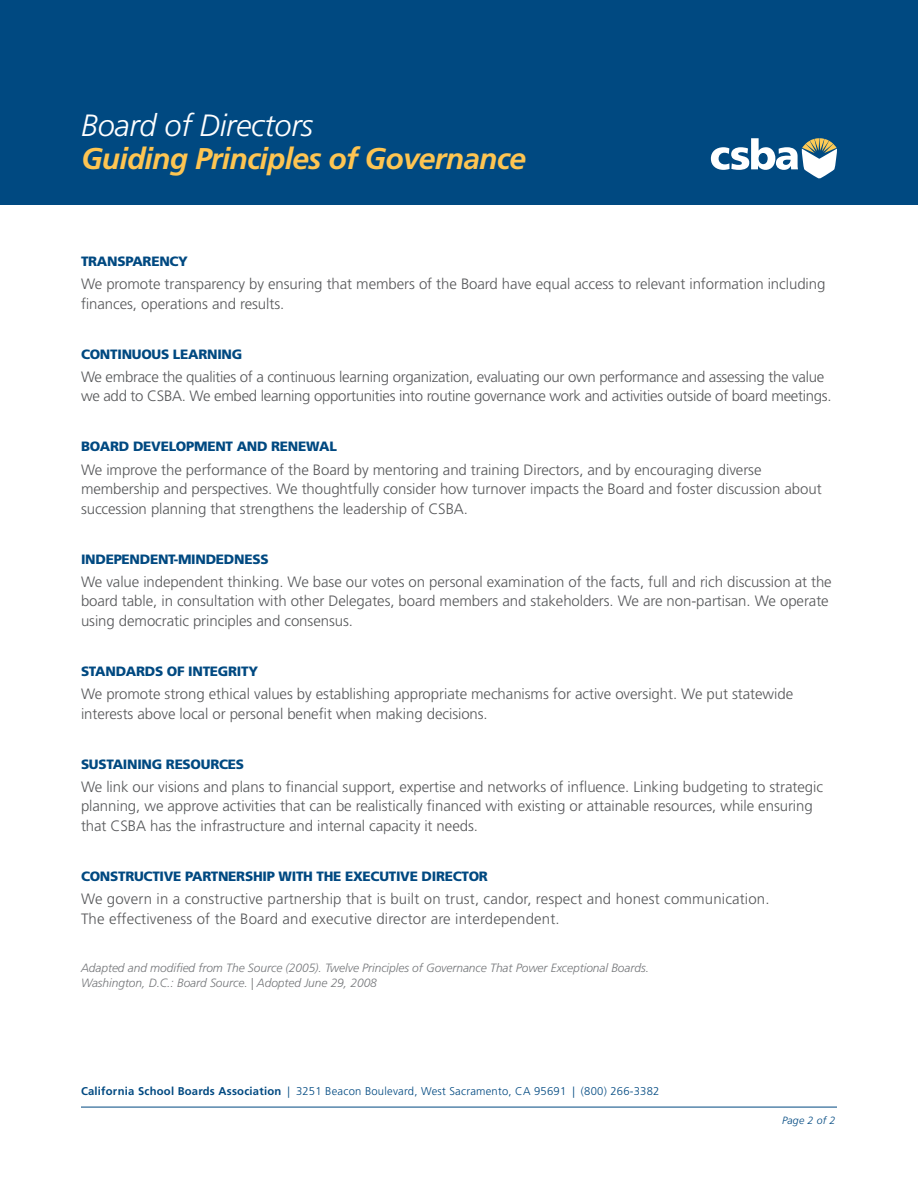
<style>
.page{position:relative;width:918px;height:1188px;background:#fff}
.page>*{position:absolute;margin:0;border:0;box-sizing:border-box;transform-origin:0 0}
.t1{font:italic 300 30.75px "Frutiger LT Std";letter-spacing:-.01em;color:#fff}
.t2{font:italic 700 30px "Frutiger LT Std";letter-spacing:-.025em;color:#fec552}
.Body_copy{font:300 15px/19.5px "Frutiger LT Std";letter-spacing:-.005em;color:#57585a}
.Subhead{font:900 13.5px "Frutiger LT Std";letter-spacing:-.02em;color:#004981}
.Body_copy-2{font:italic 300 12px/15px "Frutiger LT Std";letter-spacing:-.005em;color:#76787b}
.t3{font:300 11.25px "Frutiger LT Std";letter-spacing:.02em;color:#004981}
.t4{font:italic 300 10.5px "Frutiger LT Std";letter-spacing:.02em;color:#004981}
.s1{font-weight:700}
</style>
<div class="page">
<div style="left:0;top:0;width:918px;height:205px;background:#004981"></div>
<svg style="left:711px;top:138px;width:126px;height:40px"></svg>
<hr style="left:81px;top:1107px;width:756px;height:1px;background:#004981">
<p class="t1" style="left:81px;top:107px;width:234px">Board of Directors</p>
<p class="t2" style="left:81px;top:140px;width:447px">Guiding Principles of Governance</p>
<p class="Subhead" style="left:81px;top:253px;width:109px">TRANSPARENCY</p>
<p class="Body_copy" style="left:81px;top:275px;width:746px">We promote transparency by ensuring that members of the Board have equal access to relevant information including finances, operations and results.</p>
<p class="Subhead" style="left:81px;top:346px;width:163px">CONTINUOUS LEARNING</p>
<p class="Body_copy" style="left:81px;top:367px;width:752px">We embrace the qualities of a continuous learning organization, evaluating our own performance and assessing the value we add to CSBA. We embed learning opportunities into routine governance work and activities outside of board meetings.</p>
<p class="Subhead" style="left:81px;top:439px;width:257px">BOARD DEVELOPMENT AND RENEWAL</p>
<p class="Body_copy" style="left:81px;top:460px;width:742px">We improve the performance of the Board by mentoring and training Directors, and by encouraging diverse membership and perspectives. We thoughtfully consider how turnover impacts the Board and foster discussion about succession planning that strengthens the leadership of CSBA.</p>
<p class="Subhead" style="left:81px;top:551px;width:189px">INDEPENDENT-MINDEDNESS</p>
<p class="Body_copy" style="left:81px;top:572px;width:752px">We value independent thinking. We base our votes on personal examination of the facts, full and rich discussion at the board table, in consultation with other Delegates, board members and stakeholders. We are non-partisan. We operate using democratic principles and consensus.</p>
<p class="Subhead" style="left:81px;top:663px;width:179px">STANDARDS OF INTEGRITY</p>
<p class="Body_copy" style="left:81px;top:684px;width:714px">We promote strong ethical values by establishing appropriate mechanisms for active oversight. We put statewide interests above local or personal benefit when making decisions.</p>
<p class="Subhead" style="left:81px;top:756px;width:165px">SUSTAINING RESOURCES</p>
<p class="Body_copy" style="left:81px;top:777px;width:744px">We link our visions and plans to financial support, expertise and networks of influence. Linking budgeting to strategic planning, we approve activities that can be realistically financed with existing or attainable resources, while ensuring that CSBA has the infrastructure and internal capacity it needs.</p>
<p class="Subhead" style="left:81px;top:868px;width:408px">CONSTRUCTIVE PARTNERSHIP WITH THE EXECUTIVE DIRECTOR</p>
<p class="Body_copy" style="left:81px;top:889px;width:690px">We govern in a constructive partnership that is built on trust, candor, respect and honest communication.<br>The effectiveness of the Board and executive director are interdependent.</p>
<p class="Body_copy-2" style="left:81px;top:961px;width:570px">Adapted and modified from The Source (2005). Twelve Principles of Governance That Power Exceptional Boards.<br>Washington, D.C.: Board Source. | Adopted June 29, 2008</p>
<p class="t3" style="left:81px;top:1085px;width:580px"><span class="s1">California School Boards Association</span> | 3251 Beacon Boulevard, West Sacramento, CA 95691 | (800) 266-3382</p>
<p class="t4" style="left:782px;top:1114px;width:55px">Page 2 of 2</p>
</div>
